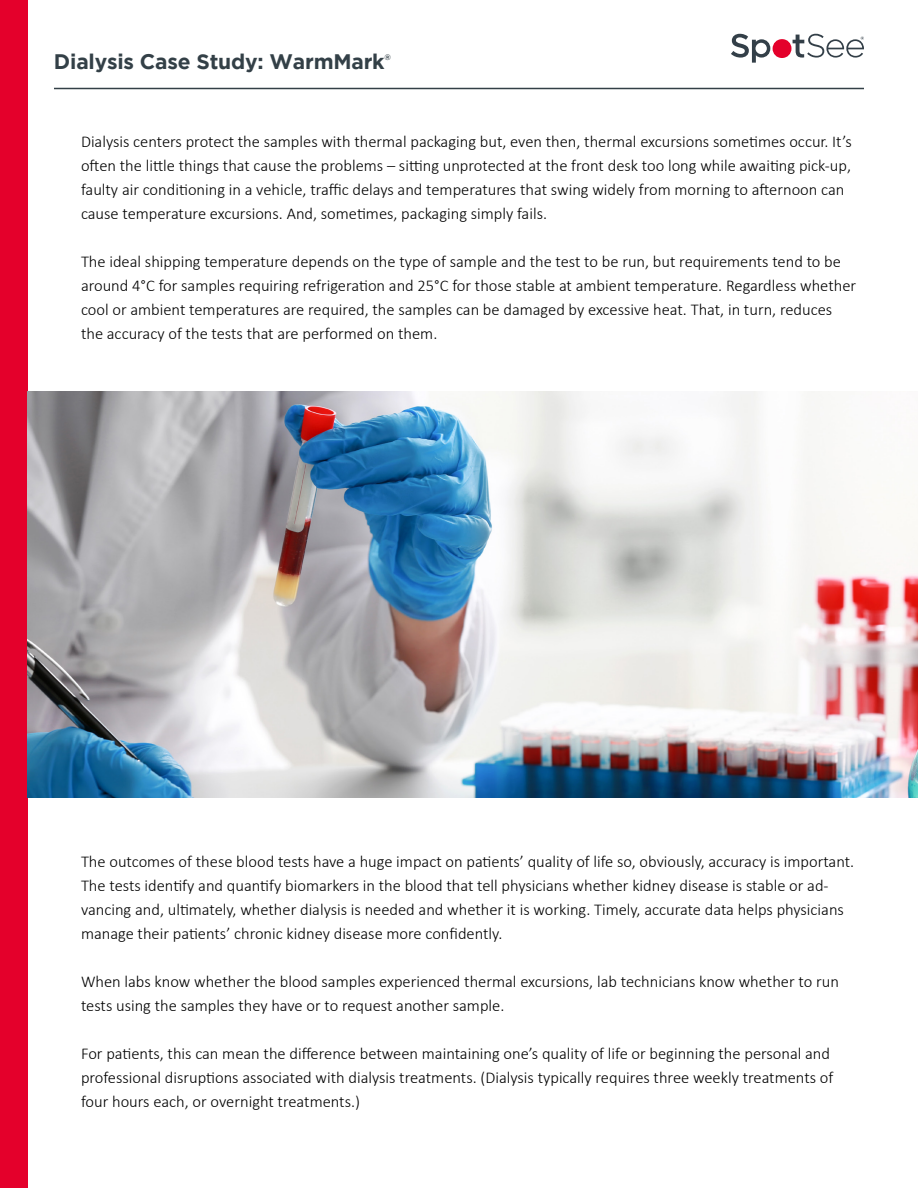
<style>
.page{position:relative;width:918px;height:1188px;background:#fff}
.page>*{position:absolute;margin:0;border:0;box-sizing:border-box;transform-origin:0 0}
.t1{font:700 21px "Gotham";letter-spacing:-.01em;color:#334047}
.t2{font:300 16.5px/24px "Calibri";color:#000}
.t3{font:700 7.8px "Gotham";color:#334047}
</style>
<div class="page">
<hr style="left:54px;top:88px;width:810px;height:1px;background:#334047">
<div style="left:0;top:0;width:28px;height:1188px;background:#e4002b"></div>
<div style="left:773px;top:39px;width:18px;height:19px;background:#e4002b;border-radius:9px"></div>
<svg style="left:731px;top:34px;width:39px;height:29px"></svg>
<svg style="left:793px;top:34px;width:71px;height:24px"></svg>
<img style="left:28px;top:391px;width:890px;height:406px">
<p class="t1" style="left:54px;top:50px;width:332px">Dialysis Case Study: WarmMark</p>
<p class="t3" style="left:385px;top:53px;width:8px">®</p>
<p class="t2" style="left:81px;top:130px;width:772px">Dialysis centers protect the samples with thermal packaging but, even then, thermal excursions sometimes occur. It’s often the little things that cause the problems – sitting unprotected at the front desk too long while awaiting pick-up, faulty air conditioning in a vehicle, traffic delays and temperatures that swing widely from morning to afternoon can cause temperature excursions. And, sometimes, packaging simply fails.</p>
<p class="t2" style="left:81px;top:250px;width:777px">The ideal shipping temperature depends on the type of sample and the test to be run, but requirements tend to be around 4°C for samples requiring refrigeration and 25°C for those stable at ambient temperature. Regardless whether cool or ambient temperatures are required, the samples can be damaged by excessive heat. That, in turn, reduces the accuracy of the tests that are performed on them.</p>
<p class="t2" style="left:81px;top:850px;width:775px">The outcomes of these blood tests have a huge impact on patients’ quality of life so, obviously, accuracy is important.<br>The tests identify and quantify biomarkers in the blood that tell physicians whether kidney disease is stable or ad&shy;vancing and, ultimately, whether dialysis is needed and whether it is working. Timely, accurate data helps physicians manage their patients’ chronic kidney disease more confidently.</p>
<p class="t2" style="left:81px;top:970px;width:759px">When labs know whether the blood samples experienced thermal excursions, lab technicians know whether to run tests using the samples they have or to request another sample.</p>
<p class="t2" style="left:81px;top:1042px;width:754px">For patients, this can mean the difference between maintaining one’s quality of life or beginning the personal and professional disruptions associated with dialysis treatments. (Dialysis typically requires three weekly treatments of four hours each, or overnight treatments.)</p>
</div>
